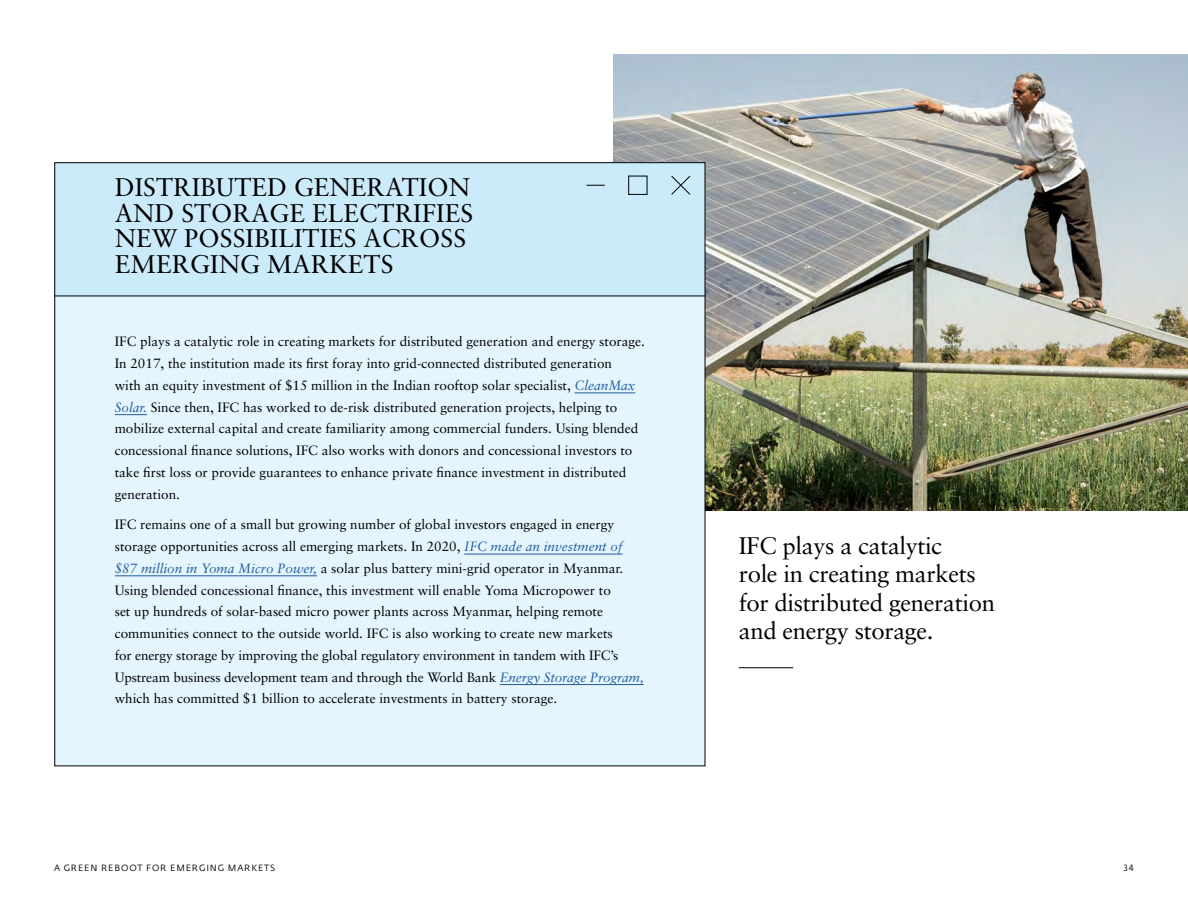
<style>
.page{position:relative;width:1188px;height:918px;background:#fff}
.page>*{position:absolute;margin:0;border:0;box-sizing:border-box;transform-origin:0 0}
.t1{font:25.5px/25.5px "Sabon";letter-spacing:.005em;color:#000}
.t2{font:24px/28.5px "Sabon";letter-spacing:-.015em;color:#000}
.t3{font:13.5px/21.8px "Sabon";color:#000}
.t4{font:9px "Fedra Sans Alt Std";letter-spacing:.1em;color:#000}
.s1{font-style:italic;color:#215e9e}
</style>
<div class="page">
<img style="left:614px;top:54px;width:574px;height:457px">
<div style="left:55px;top:163px;width:650px;height:603px;background:#e4f5fd"></div>
<hr style="left:575px;top:393px;width:60px;height:1px;background:#215e9e">
<hr style="left:115px;top:414px;width:32px;height:1px;background:#215e9e">
<hr style="left:464px;top:554px;width:159px;height:1px;background:#215e9e">
<hr style="left:115px;top:576px;width:202px;height:1px;background:#215e9e">
<hr style="left:500px;top:684px;width:144px;height:1px;background:#215e9e">
<hr style="left:55px;top:296px;width:651px;height:1px;background:#000">
<hr style="left:739px;top:667px;width:54px;height:1px;background:#000">
<div style="left:55px;top:163px;width:650px;height:133px;background:#cbebfb"></div>
<div style="left:628px;top:176px;width:19px;height:19px;border:1px solid #000"></div>
<svg style="left:586px;top:185px;width:19px;height:1px"></svg>
<svg style="left:671px;top:175px;width:20px;height:20px"></svg>
<h1 class="t1" style="left:115px;top:175px;width:360px">DISTRIBUTED GENERATION<br>AND STORAGE ELECTRIFIES<br>NEW POSSIBILITIES ACROSS<br>EMERGING MARKETS</h1>
<p class="t3" style="left:115px;top:331px;width:532px">IFC plays a catalytic role in creating markets for distributed generation and energy storage.<br>In 2017, the institution made its first foray into grid-connected distributed generation<br>with an equity investment of $15 million in the Indian rooftop solar specialist, <span class="s1">CleanMax Solar.</span> Since then, IFC has worked to de-risk distributed generation projects, helping to mobilize external capital and create familiarity among commercial funders. Using blended concessional finance solutions, IFC also works with donors and concessional investors to take first loss or provide guarantees to enhance private finance investment in distributed generation.</p>
<p class="t3" style="left:115px;top:514px;width:531px">IFC remains one of a small but growing number of global investors engaged in energy storage opportunities across all emerging markets. In 2020, <span class="s1">IFC made an investment of $87 million in Yoma Micro Power,</span> a solar plus battery mini-grid operator in Myanmar.<br>Using blended concessional finance, this investment will enable Yoma Micropower to<br>set up hundreds of solar-based micro power plants across Myanmar, helping remote communities connect to the outside world. IFC is also working to create new markets<br>for energy storage by improving the global regulatory environment in tandem with IFC’s Upstream business development team and through the World Bank <span class="s1">Energy Storage Program, </span>which has committed $1 billion to accelerate investments in battery storage.</p>
<h2 class="t2" style="left:739px;top:531px;width:258px">IFC plays a catalytic<br>role in creating markets for distributed generation and energy storage.</h2>
<p class="t4" style="left:54px;top:862px;width:223px">A GREEN REBOOT FOR EMERGING MARKETS</p>
<p class="t4" style="left:1124px;top:862px;width:12px">34</p>
</div>
